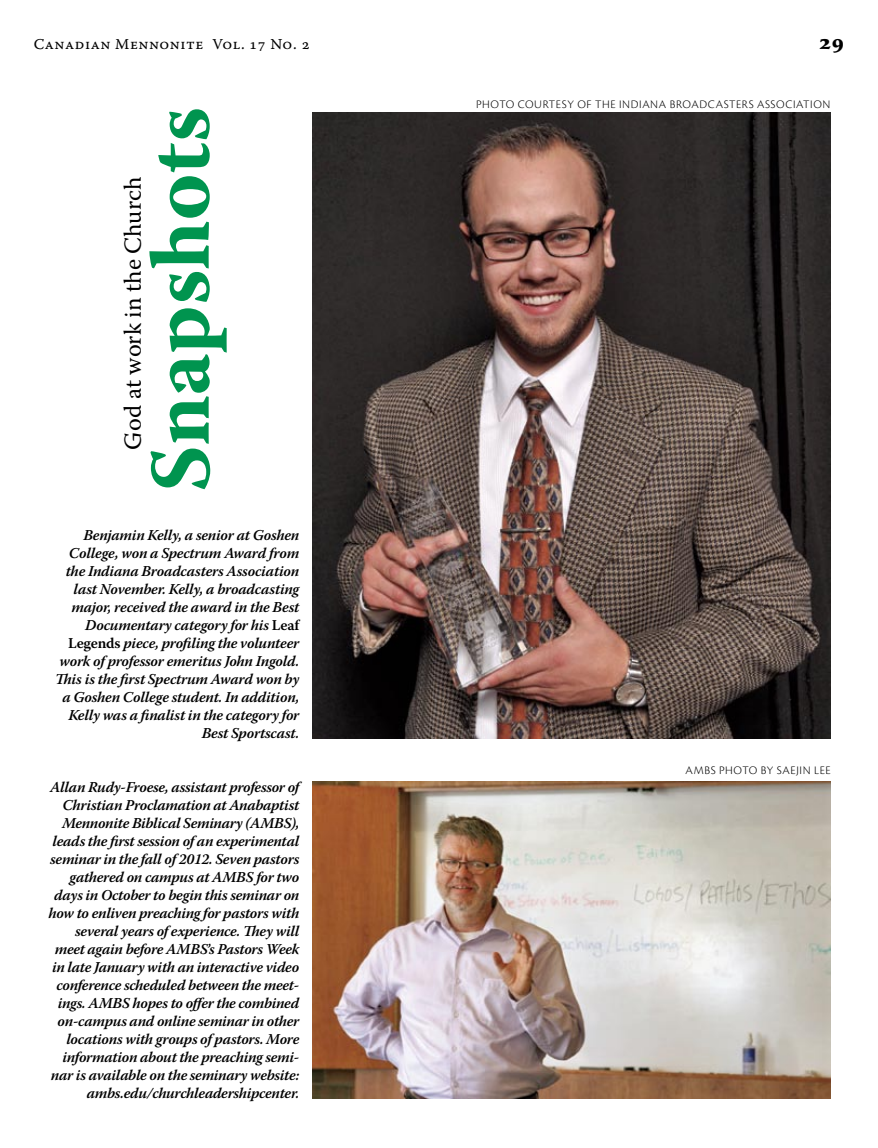
<style>
.page{position:relative;width:878px;height:1148px;background:#fff}
.page>*{position:absolute;margin:0;border:0;box-sizing:border-box;transform-origin:0 0}
.t1{font:700 85.2px "Warnock Pro";color:#00944f}
.t2{font:24.3px "Warnock Pro";color:#000}
.t3{font:700 21px "Sava Pro";color:#000}
.t4{font:italic 600 15px/18px "Warnock Pro";letter-spacing:-.015em;color:#000;text-align:right}
.t5{font:15px "Warnock Pro Capt";letter-spacing:.035em;color:#000}
.t6{font:300 12px "Cronos Pro";letter-spacing:.05em;color:#000}
.s1{font-style:normal}
</style>
<div class="page">
<img style="left:313px;top:781px;width:517px;height:317px">
<img style="left:313px;top:112px;width:517px;height:626px">
<p class="t5" style="left:34px;top:35px;width:277px">Canadian Mennonite Vol. 17 No. 2</p>
<h3 class="t3" style="left:819px;top:28px;width:27px">29</h3>
<h1 class="t1" style="left:129px;top:492px;width:387px;rotate:-90deg">Snapshots</h1>
<h2 class="t2" style="left:118px;top:449px;width:274px;rotate:-90deg">God at work in the Church</h2>
<p class="t4" style="left:55px;top:526px;width:247px">Benjamin Kelly, a senior at Goshen College, won a Spectrum Award from the Indiana Broadcasters Association last November. Kelly, a broadcasting major, received the award in the Best Documentary category for his <span class="s1">Leaf Legends</span> piece, profiling the volunteer work of professor emeritus John Ingold.<br>This is the first Spectrum Award won by a Goshen College student. In addition, Kelly was a finalist in the category for Best Sportscast.</p>
<p class="t4" style="left:48px;top:778px;width:252px">Allan Rudy-Froese, assistant professor of Christian Proclamation at Anabaptist Mennonite Biblical Seminary (AMBS), leads the first session of an experimental seminar in the fall of 2012. Seven pastors gathered on campus at AMBS for two days in October to begin this seminar on how to enliven preaching for pastors with several years of experience. They will meet again before AMBS’s Pastors Week in late January with an interactive video conference scheduled between the meet&shy;ings. AMBS hopes to offer the combined on-campus and online seminar in other locations with groups of pastors. More information about the preaching semi&shy;nar is available on the seminary website: ambs.edu/churchleadershipcenter.</p>
<p class="t6" style="left:476px;top:97px;width:356px">PHOTO COURTESY OF THE INDIANA BROADCASTERS ASSOCIATION</p>
<p class="t6" style="left:685px;top:763px;width:147px">AMBS PHOTO BY SAEJIN LEE</p>
</div>
